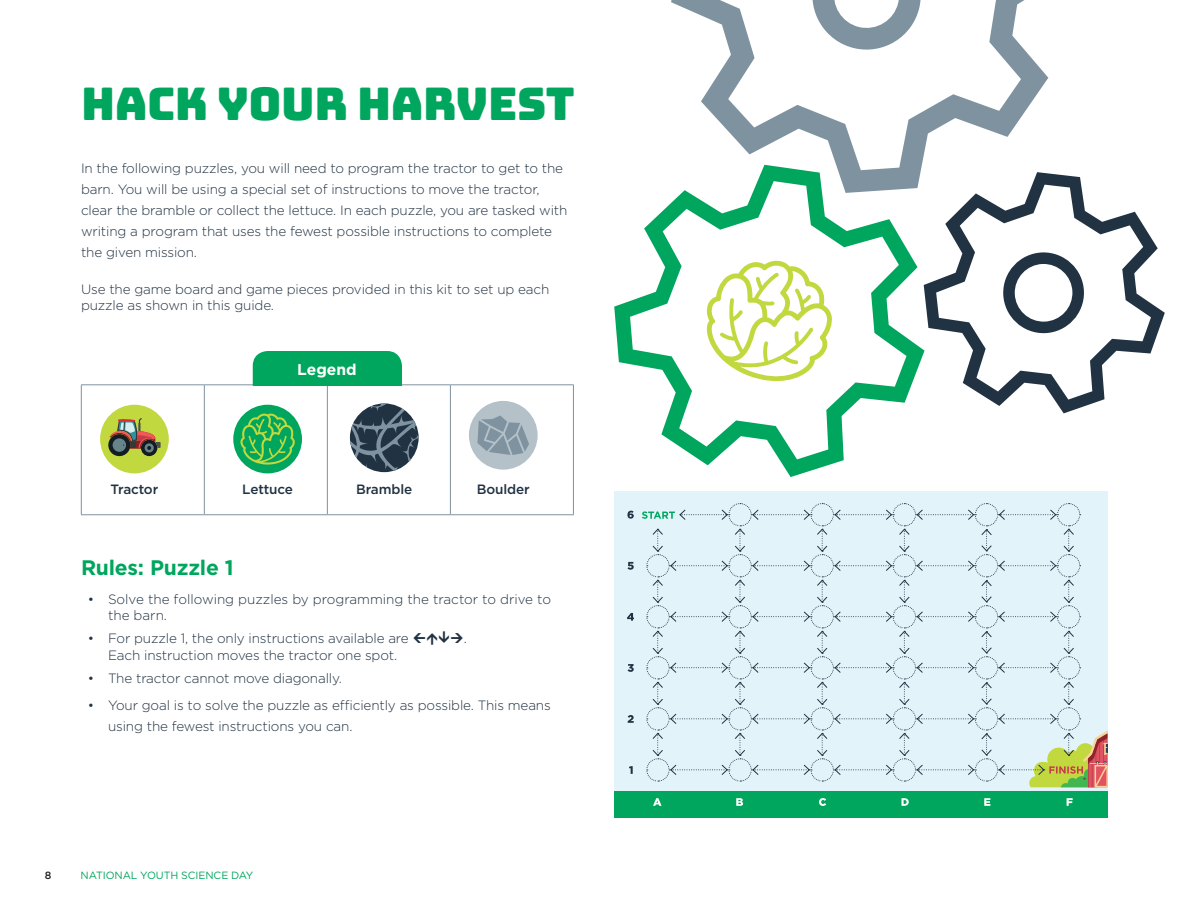
<style>
.page{position:relative;width:1188px;height:918px;background:#fff}
.page>*{position:absolute;margin:0;border:0;box-sizing:border-box;transform-origin:0 0}
.t1{font:45px "Bungee";letter-spacing:-.01em;color:#00a65d}
.t2{font:700 21px "Gotham";letter-spacing:-.01em;color:#00a65d}
.t3{font:700 15.6px "Gotham";color:#fff}
.t4{font:300 13.5px/21px "Gotham";letter-spacing:-.01em;color:#213242}
.t5{font:500 13.5px "Gotham";letter-spacing:-.01em;color:#213242}
.t6{font:10.5px "Gotham";letter-spacing:-.01em;color:#00a65d}
.t7{font:500 10.5px "Gotham";color:#231f20}
</style>
<div class="page">
<div style="left:614px;top:491px;width:493px;height:301px;background:#e2f4fa"></div>
<hr style="left:1107px;top:733px;width:1px;height:32px;background:#b03f49">
<div style="left:614px;top:792px;width:493px;height:26px;background:#00a65d"></div>
<svg style="left:629px;top:766px;width:4px;height:8px"></svg>
<svg style="left:628px;top:715px;width:6px;height:8px"></svg>
<svg style="left:628px;top:664px;width:6px;height:8px"></svg>
<svg style="left:627px;top:613px;width:7px;height:8px"></svg>
<svg style="left:627px;top:562px;width:7px;height:8px"></svg>
<svg style="left:627px;top:511px;width:7px;height:8px"></svg>
<svg style="left:653px;top:798px;width:9px;height:8px"></svg>
<svg style="left:736px;top:798px;width:7px;height:8px"></svg>
<svg style="left:819px;top:798px;width:7px;height:8px"></svg>
<svg style="left:901px;top:798px;width:8px;height:8px"></svg>
<svg style="left:984px;top:798px;width:6px;height:8px"></svg>
<svg style="left:1067px;top:798px;width:6px;height:8px"></svg>
<svg style="left:642px;top:503px;width:465px;height:284px"></svg>
<hr style="left:81px;top:385px;width:123px;height:1px;background:#7f929f">
<hr style="left:81px;top:385px;width:1px;height:129px;background:#7f929f">
<hr style="left:204px;top:385px;width:123px;height:1px;background:#7f929f">
<hr style="left:204px;top:385px;width:1px;height:129px;background:#7f929f">
<hr style="left:327px;top:385px;width:123px;height:1px;background:#7f929f">
<hr style="left:327px;top:385px;width:1px;height:129px;background:#7f929f">
<hr style="left:450px;top:385px;width:124px;height:1px;background:#7f929f">
<hr style="left:450px;top:385px;width:1px;height:129px;background:#7f929f">
<hr style="left:573px;top:385px;width:1px;height:129px;background:#7f929f">
<hr style="left:81px;top:514px;width:123px;height:1px;background:#7f929f">
<hr style="left:204px;top:514px;width:123px;height:1px;background:#7f929f">
<hr style="left:327px;top:514px;width:123px;height:1px;background:#7f929f">
<hr style="left:450px;top:514px;width:124px;height:1px;background:#7f929f">
<div style="left:233px;top:405px;width:69px;height:68px;background:#00a65d;border-radius:50%"></div>
<svg style="left:240px;top:413px;width:55px;height:52px"></svg>
<svg style="left:350px;top:403px;width:69px;height:69px"></svg>
<div style="left:469px;top:401px;width:69px;height:69px;background:#b4c1c9;border-radius:50%"></div>
<svg style="left:477px;top:415px;width:52px;height:40px"></svg>
<div style="left:100px;top:405px;width:69px;height:68px;background:#c2d83f;border-radius:50%"></div>
<svg style="left:141px;top:440px;width:16px;height:16px"></svg>
<svg style="left:145px;top:443px;width:9px;height:10px"></svg>
<div style="left:108px;top:434px;width:22px;height:22px;background:#141d23;border-radius:50%"></div>
<svg style="left:113px;top:438px;width:13px;height:14px"></svg>
<svg style="left:109px;top:418px;width:52px;height:32px"></svg>
<div style="left:253px;top:351px;width:149px;height:35px;background:#00a65d"></div>
<svg style="left:671px;top:0;width:377px;height:165px"></svg>
<svg style="left:807px;top:0;width:119px;height:55px"></svg>
<svg style="left:925px;top:172px;width:240px;height:241px"></svg>
<svg style="left:614px;top:165px;width:311px;height:312px"></svg>
<h1 class="t1" style="left:81px;top:78px;width:495px">HACK YOUR HARVEST</h1>
<p class="t4" style="left:81px;top:157px;width:488px">In the following puzzles, you will need to program the tractor to get to the barn. You will be using a special set of instructions to move the tractor, clear the bramble or collect the lettuce. In each puzzle, you are tasked with writing a program that uses the fewest possible instructions to complete the given mission.</p>
<p class="t4" style="left:81px;top:281px;width:470px;line-height:16.2px">Use the game board and game pieces provided in this kit to set up each puzzle as shown in this guide.</p>
<p class="t3" style="left:297px;top:359px;width:61px">Legend</p>
<p class="t5" style="left:111px;top:480px;width:49px">Tractor</p>
<p class="t5" style="left:242px;top:480px;width:52px">Lettuce</p>
<p class="t5" style="left:356px;top:480px;width:57px">Bramble</p>
<p class="t5" style="left:477px;top:480px;width:54px">Boulder</p>
<h2 class="t2" style="left:81px;top:553px;width:154px">Rules: Puzzle 1</h2>
<p class="t4" style="left:108px;top:591px;width:445px;line-height:16.2px;text-indent:-20px">• Solve the following puzzles by programming the tractor to drive to the barn.</p>
<p class="t4" style="left:88px;top:628px;width:323px">• For puzzle 1, the only instructions available are</p>
<p class="t4" style="left:464px;top:628px;width:5px">.</p>
<p class="t4" style="left:108px;top:644px;width:291px">Each instruction moves the tractor one spot.</p>
<p class="t4" style="left:88px;top:667px;width:256px">• The tractor cannot move diagonally.</p>
<p class="t4" style="left:108px;top:695px;width:444px;text-indent:-20px">• Your goal is to solve the puzzle as efficiently as possible. This means using the fewest instructions you can.</p>
<p class="t7" style="left:45px;top:868px;width:8px">8</p>
<p class="t6" style="left:81px;top:868px;width:174px">NATIONAL YOUTH SCIENCE DAY</p>
</div>
